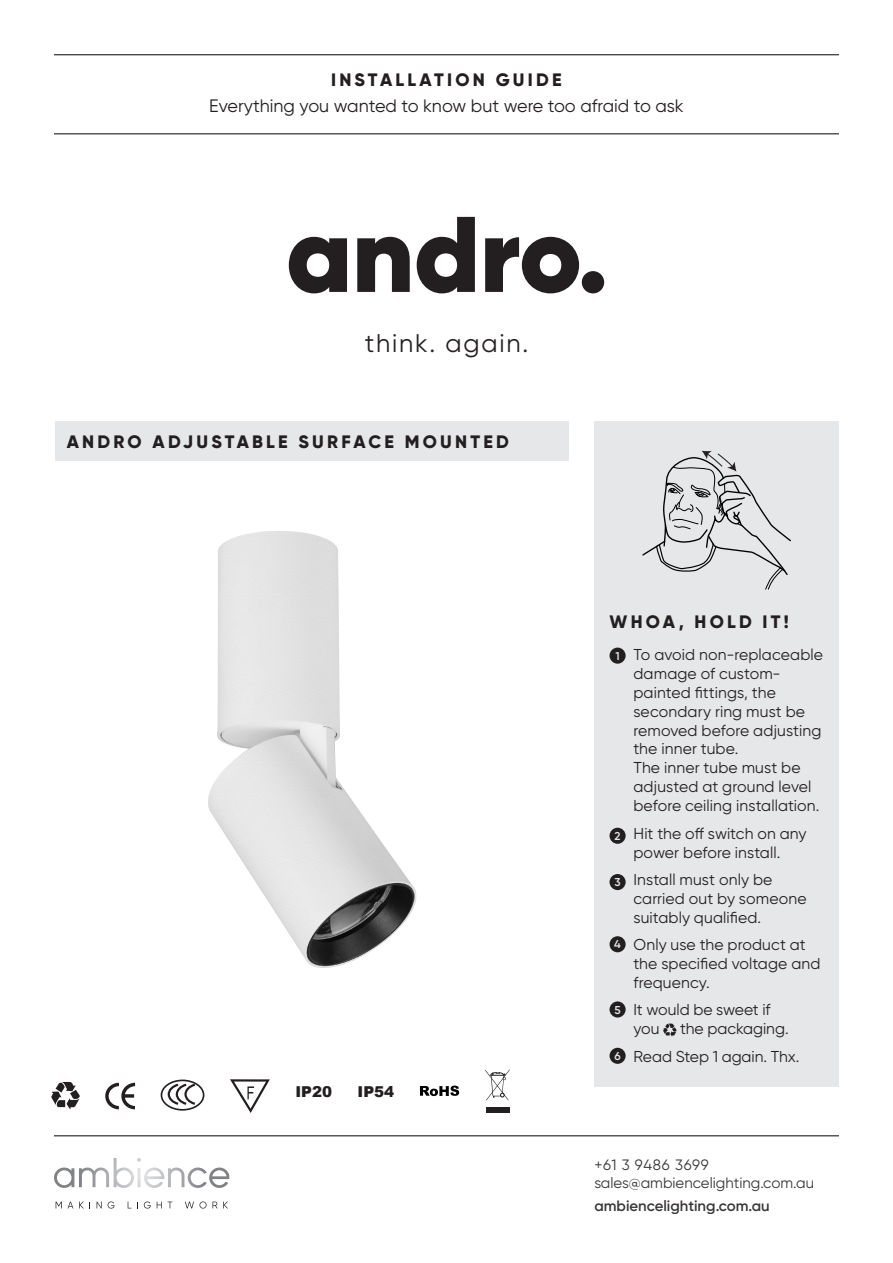
<style>
.page{position:relative;width:893px;height:1263px;background:#fff}
.page>*{position:absolute;margin:0;border:0;box-sizing:border-box;transform-origin:0 0}
.t1{font:25.5px "Gilroy";letter-spacing:.07em;color:#231f20}
.t2{font:800 18px "Gilroy";letter-spacing:.18em;color:#231f20}
.t3{font:18px "Gilroy";color:#231f20}
.t4{font:15.75px/18.9px "Gilroy";letter-spacing:.005em;color:#231f20}
.t5{font:15.75px/18.9px "Gilroy";letter-spacing:-.015em;color:#231f20}
.t6{font:15px/18px "Gilroy";color:#231f20}
.t7{font:600 15px "Gilroy";color:#231f20}
.t8{font:900 15px "Arial";color:#231f20}
.t9{font:600 11.4px "Gilroy";color:#e6e7e9}
</style>
<div class="page">
<hr style="left:54px;top:133px;width:785px;height:1px;background:#231f20">
<hr style="left:54px;top:54px;width:785px;height:1px;background:#231f20">
<hr style="left:54px;top:1135px;width:785px;height:1px;background:#231f20">
<div style="left:55px;top:421px;width:514px;height:39px;background:#e6e7e9"></div>
<svg style="left:289px;top:217px;width:315px;height:76px"></svg>
<svg style="left:56px;top:1201px;width:6px;height:7px"></svg>
<svg style="left:68px;top:1201px;width:5px;height:7px"></svg>
<svg style="left:79px;top:1201px;width:5px;height:7px"></svg>
<svg style="left:97px;top:1201px;width:5px;height:7px"></svg>
<svg style="left:108px;top:1201px;width:6px;height:7px"></svg>
<svg style="left:144px;top:1201px;width:7px;height:7px"></svg>
<svg style="left:157px;top:1201px;width:5px;height:7px"></svg>
<svg style="left:168px;top:1201px;width:4px;height:7px"></svg>
<svg style="left:185px;top:1201px;width:32px;height:7px"></svg>
<svg style="left:223px;top:1201px;width:5px;height:7px"></svg>
<svg style="left:54px;top:1158px;width:175px;height:30px"></svg>
<div style="left:594px;top:422px;width:245px;height:665px;background:#e6e7e9"></div>
<svg style="left:642px;top:451px;width:149px;height:139px"></svg>
<img style="left:208px;top:531px;width:209px;height:437px">
<div style="left:609px;top:648px;width:17px;height:16px;background:#231f20;border-radius:50%"></div>
<div style="left:609px;top:828px;width:17px;height:16px;background:#231f20;border-radius:50%"></div>
<div style="left:609px;top:874px;width:17px;height:16px;background:#231f20;border-radius:50%"></div>
<div style="left:609px;top:936px;width:17px;height:16px;background:#231f20;border-radius:50%"></div>
<div style="left:609px;top:1001px;width:17px;height:16px;background:#231f20;border-radius:50%"></div>
<svg style="left:663px;top:1023px;width:13px;height:13px"></svg>
<div style="left:609px;top:1048px;width:17px;height:16px;background:#231f20;border-radius:50%"></div>
<svg style="left:51px;top:1082px;width:29px;height:27px"></svg>
<svg style="left:485px;top:1069px;width:25px;height:31px"></svg>
<div style="left:486px;top:1107px;width:24px;height:6px;background:#231f20"></div>
<svg style="left:161px;top:1079px;width:43px;height:32px"></svg>
<svg style="left:230px;top:1079px;width:40px;height:34px"></svg>
<svg style="left:105px;top:1083px;width:30px;height:26px"></svg>
<svg style="left:420px;top:1085px;width:39px;height:11px"></svg>
<p class="t2" style="left:331px;top:68px;width:232px">INSTALLATION GUIDE</p>
<p class="t3" style="left:209px;top:94px;width:476px">Everything you wanted to know but were too afraid to ask</p>
<p class="t1" style="left:365px;top:327px;width:165px">think. again.</p>
<p class="t2" style="left:67px;top:430px;width:444px">ANDRO ADJUSTABLE SURFACE MOUNTED</p>
<p class="t8" style="left:295px;top:1080px;width:38px">IP20</p>
<p class="t8" style="left:358px;top:1080px;width:38px">IP54</p>
<p class="t2" style="left:610px;top:611px;width:181px">WHOA, HOLD IT!</p>
<p class="t9" style="left:615px;top:649px;width:6px">1</p>
<p class="t4" style="left:633px;top:645px;width:191px">To avoid non-replaceable damage of custom&shy;painted fittings, the secondary ring must be removed before adjusting the inner tube.<br>The inner tube must be adjusted at ground level before ceiling installation.</p>
<p class="t9" style="left:615px;top:829px;width:8px">2</p>
<p class="t4" style="left:633px;top:823px;width:175px">Hit the off switch on any power before install.</p>
<p class="t9" style="left:614px;top:875px;width:8px">3</p>
<p class="t4" style="left:633px;top:870px;width:175px">Install must only be carried out by someone suitably qualified.</p>
<p class="t9" style="left:614px;top:937px;width:8px">4</p>
<p class="t4" style="left:633px;top:935px;width:189px">Only use the product at the specified voltage and frequency.</p>
<p class="t9" style="left:614px;top:1002px;width:8px">5</p>
<p class="t5" style="left:633px;top:1000px;width:139px">It would be sweet if you</p>
<p class="t4" style="left:680px;top:1019px;width:110px">the packaging.</p>
<p class="t9" style="left:614px;top:1049px;width:8px">6</p>
<p class="t4" style="left:633px;top:1046px;width:167px">Read Step 1 again. Thx.</p>
<p class="t6" style="left:594px;top:1156px;width:221px">+61 3 9486 3699 sales@ambiencelighting.com.au</p>
<p class="t7" style="left:594px;top:1196px;width:177px">ambiencelighting.com.au</p>
</div>
